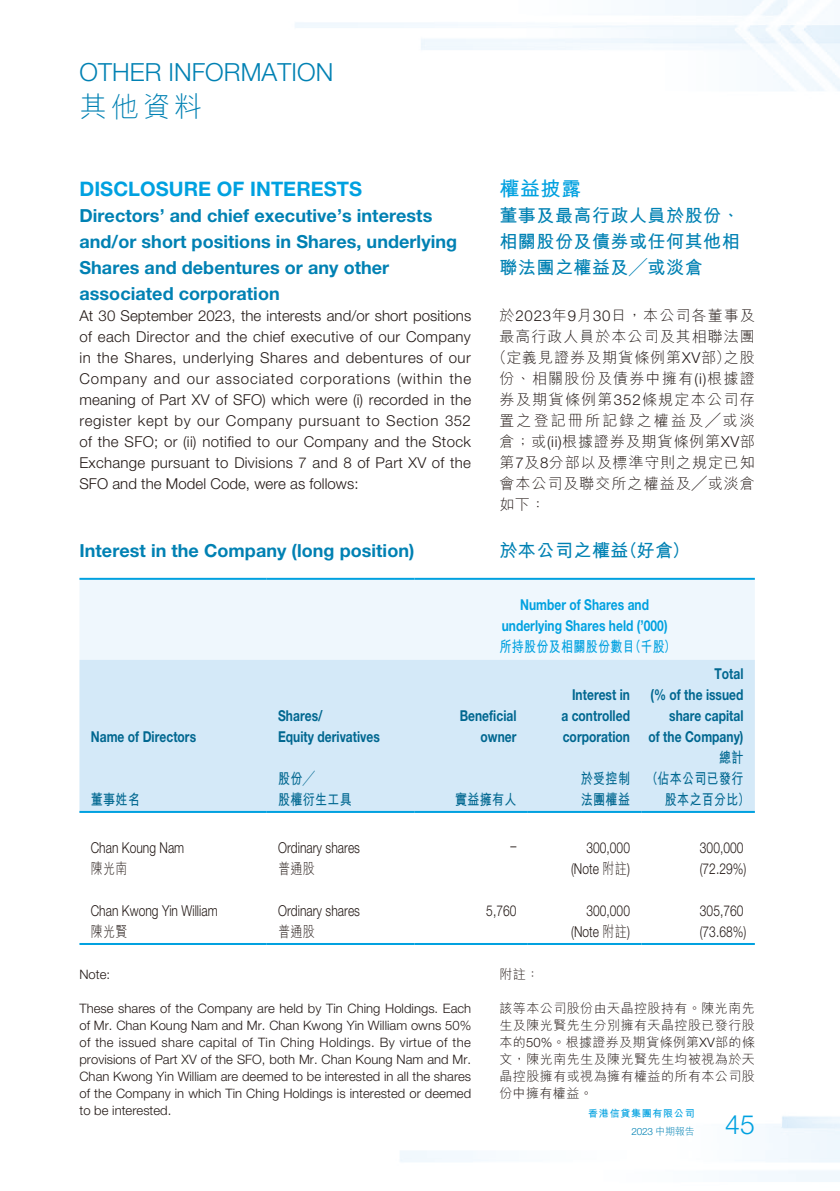
<style>
.page{position:relative;width:840px;height:1191px;background:#fff}
.page>*{position:absolute;margin:0;border:0;box-sizing:border-box;transform-origin:0 0}
.t1{font:300 28px "M Hei HK";color:#0081b3}
.t2{font:300 26.6px "Helvetica Neue LT Std";color:#00a1e0}
.t3{font:300 25px "Helvetica Neue LT Std";letter-spacing:.005em;color:#0081b3}
.t4{font:700 20px "Helvetica Neue LT Std";letter-spacing:.005em;color:#00a1e0}
.t5{font:700 20px "M Hei HK";color:#00a1e0}
.t6{font:700 18px/26px "Helvetica Neue LT Std";letter-spacing:.005em;color:#0081b3}
.t7{font:700 18px/26px "M Hei HK";letter-spacing:.03em;color:#0081b3;text-align:justify}
.t8{font:300 15px/21px "Helvetica Neue LT Std";letter-spacing:.005em;color:#231916;text-align:justify}
.t9{font:700 15px/21px "Helvetica Neue LT Std";letter-spacing:.005em;color:#006790;text-align:right;scale:.8 1}
.t10{font:300 15px "Helvetica Neue LT Std";letter-spacing:.005em;color:#231916;scale:.8 1}
.t11{font:300 15px "M Hei HK";letter-spacing:.065em;color:#231916}
.t12{font:700 15px/21px "Helvetica Neue LT Std";letter-spacing:.005em;color:#00a1e0;text-align:center;scale:.8 1}
.t13{font:700 15px/21px "M Hei HK";letter-spacing:.03em;color:#006790;scale:.8 1}
.t14{font:300 15px "M Hei HK";letter-spacing:.085em;color:#231916}
.t15{font:300 15px "M Hei HK";letter-spacing:.09em;color:#231916}
.t16{font:700 15px "M Hei HK";letter-spacing:.03em;color:#00a1e0;scale:.8 1}
.t17{font:300 15px "M Hei HK";letter-spacing:.145em;color:#231916}
.t18{font:300 15px "M Hei HK";letter-spacing:.065em;color:#231916;scale:.8 1}
.t19{font:300 13px/17px "Helvetica Neue LT Std";letter-spacing:.005em;color:#231916;text-align:justify}
.t20{font:300 13px/17px "M Hei HK";letter-spacing:.035em;color:#231916;text-align:justify}
.t21{font:700 10px "M Hei HK";letter-spacing:.07em;color:#00a1e0}
.t22{font:300 10px "Helvetica Neue LT Std";color:#0081b3}
.s1{font-family:"Helvetica Neue LT Std"}
.s2{font-family:"M Hei HK"}
</style>
<div class="page">
<img style="left:79px;top:0;width:760px;height:1182px">
<div style="left:79px;top:580px;width:675px;height:80px;background:#eff7fd"></div>
<div style="left:79px;top:660px;width:675px;height:151px;background:#d4e9f8"></div>
<hr style="left:79px;top:578px;width:187px;height:2px;background:#00a1e0">
<hr style="left:266px;top:578px;width:148px;height:2px;background:#00a1e0">
<hr style="left:414px;top:578px;width:340px;height:2px;background:#00a1e0">
<hr style="left:79px;top:811px;width:187px;height:2px;background:#00a1e0">
<hr style="left:266px;top:811px;width:148px;height:2px;background:#00a1e0">
<hr style="left:414px;top:811px;width:113px;height:2px;background:#00a1e0">
<hr style="left:527px;top:811px;width:114px;height:2px;background:#00a1e0">
<hr style="left:641px;top:811px;width:113px;height:2px;background:#00a1e0">
<hr style="left:79px;top:943px;width:187px;height:2px;background:#00a1e0">
<hr style="left:266px;top:943px;width:148px;height:2px;background:#00a1e0">
<hr style="left:414px;top:943px;width:113px;height:2px;background:#00a1e0">
<hr style="left:527px;top:943px;width:114px;height:2px;background:#00a1e0">
<hr style="left:641px;top:943px;width:113px;height:2px;background:#00a1e0">
<h3 class="t3" style="left:79px;top:57px;width:255px">OTHER INFORMATION</h3>
<h1 class="t1" style="left:79px;top:93px;width:124px">其他資料</h1>
<h3 class="t4" style="left:79px;top:176px;width:284px">DISCLOSURE OF INTERESTS</h3>
<p class="t6" style="left:79px;top:202px;width:379px">Directors’ and chief executive’s interests and/or short positions in Shares, underlying Shares and debentures or any other associated corporation</p>
<p class="t8" style="left:79px;top:305px;width:393px">At 30 September 2023, the interests and/or short positions of each Director and the chief executive of our Company in the Shares, underlying Shares and debentures of our Company and our associated corporations (within the meaning of Part XV of SFO) which were (i) recorded in the register kept by our Company pursuant to Section 352 of the SFO; or (ii) notified to our Company and the Stock Exchange pursuant to Divisions 7 and 8 of Part XV of the SFO and the Model Code, were as follows:</p>
<p class="t6" style="left:79px;top:537px;width:336px">Interest in the Company (long position)</p>
<h3 class="t5" style="left:499px;top:174px;width:83px">權益披露</h3>
<p class="t7" style="left:499px;top:201px;width:242px">董事及最高行政人員於股份、相關股份及債券或任何其他相聯法團之權益及╱或淡倉</p>
<p class="t11" style="left:499px;top:308px;width:257px">於<span class="s1">2023</span>年<span class="s1">9</span>月<span class="s1">30</span>日，本公司各董事及</p>
<p class="t11" style="left:499px;top:329px;width:257px">最高行政人員於本公司及其相聯法團</p>
<p class="t11" style="left:491px;top:350px;width:264px">（定義見證券及期貨條例第<span class="s1">XV</span>部）之股</p>
<p class="t14" style="left:499px;top:371px;width:257px">份、相關股份及債券中擁有<span class="s1">(i)</span>根據證</p>
<p class="t15" style="left:499px;top:392px;width:257px">券及期貨條例第<span class="s1">352</span>條規定本公司存</p>
<p class="t17" style="left:499px;top:413px;width:257px">置之登記冊所記錄之權益及╱或淡</p>
<p class="t11" style="left:499px;top:434px;width:257px">倉；或<span class="s1">(ii)</span>根據證券及期貨條例第<span class="s1">XV</span>部</p>
<p class="t11" style="left:499px;top:455px;width:257px">第<span class="s1">7</span>及<span class="s1">8</span>分部以及標準守則之規定已知</p>
<p class="t11" style="left:499px;top:476px;width:257px">會本公司及聯交所之權益及╱或淡倉</p>
<p class="t11" style="left:499px;top:497px;width:47px">如下：</p>
<p class="t7" style="left:499px;top:536px;width:192px">於本公司之權益（好倉）</p>
<p class="t12" style="left:501px;top:594px;width:209px">Number of Shares and underlying Shares held (’000)</p>
<p class="t16" style="left:499px;top:636px;width:222px">所持股份及相關股份數目（千股）</p>
<p class="t9" style="left:91px;top:726px;width:133px">Name of Directors</p>
<p class="t13" style="left:91px;top:787px;width:63px">董事姓名</p>
<p class="t9" style="left:278px;top:705px;width:129px;text-align:left">Shares/<br>Equity derivatives</p>
<p class="t9" style="left:459px;top:705px;width:72px">Beneficial owner</p>
<p class="t13" style="left:278px;top:766px;width:94px">股份╱<br>股權衍生工具</p>
<p class="t13" style="left:455px;top:787px;width:78px">實益擁有人</p>
<p class="t9" style="left:561px;top:684px;width:87px;text-align:justify;text-indent:11px">Interest in a controlled corporation</p>
<p class="t13" style="left:580px;top:766px;width:63px">於受控制法團權益</p>
<p class="t9" style="left:648px;top:663px;width:120px">Total<br>(% of the issued share capital<br>of the Company)</p>
<p class="t13" style="left:718px;top:745px;width:32px">總計</p>
<p class="t13" style="left:645px;top:766px;width:123px">（佔本公司已發行</p>
<p class="t13" style="left:664px;top:787px;width:108px">股本之百分比）</p>
<p class="t10" style="left:91px;top:838px;width:118px">Chan Koung Nam</p>
<p class="t10" style="left:278px;top:838px;width:104px">Ordinary shares</p>
<p class="t10" style="left:510px;top:836px;width:9px">–</p>
<p class="t10" style="left:586px;top:838px;width:56px">300,000</p>
<p class="t10" style="left:699px;top:838px;width:56px">300,000</p>
<p class="t18" style="left:91px;top:861px;width:47px">陳光南</p>
<p class="t18" style="left:278px;top:861px;width:47px">普通股</p>
<p class="t10" style="left:570px;top:859px;width:75px">(Note <span class="s2">附註</span>)</p>
<p class="t10" style="left:699px;top:859px;width:60px">(72.29%)</p>
<p class="t10" style="left:91px;top:901px;width:160px">Chan Kwong Yin William</p>
<p class="t10" style="left:278px;top:901px;width:104px">Ordinary shares</p>
<p class="t10" style="left:486px;top:901px;width:39px">5,760</p>
<p class="t10" style="left:586px;top:901px;width:56px">300,000</p>
<p class="t10" style="left:699px;top:901px;width:56px">305,760</p>
<p class="t18" style="left:91px;top:924px;width:47px">陳光賢</p>
<p class="t18" style="left:278px;top:924px;width:47px">普通股</p>
<p class="t10" style="left:570px;top:922px;width:75px">(Note <span class="s2">附註</span>)</p>
<p class="t10" style="left:699px;top:922px;width:60px">(73.68%)</p>
<p class="t19" style="left:79px;top:965px;width:32px">Note:</p>
<p class="t19" style="left:79px;top:999px;width:393px">These shares of the Company are held by Tin Ching Holdings. Each of Mr. Chan Koung Nam and Mr. Chan Kwong Yin William owns 50% of the issued share capital of Tin Ching Holdings. By virtue of the provisions of Part XV of the SFO, both Mr. Chan Koung Nam and Mr.<br>Chan Kwong Yin William are deemed to be interested in all the shares of the Company in which Tin Ching Holdings is interested or deemed to be interested.</p>
<p class="t20" style="left:499px;top:965px;width:41px">附註：</p>
<p class="t20" style="left:499px;top:999px;width:257px">該等本公司股份由天晶控股持有。陳光南先生及陳光賢先生分別擁有天晶控股已發行股本的<span class="s1">50%</span>。根據證券及期貨條例第<span class="s1">XV</span>部的條文，陳光南先生及陳光賢先生均被視為於天晶控股擁有或視為擁有權益的所有本公司股份中擁有權益。</p>
<p class="t21" style="left:588px;top:1106px;width:108px">香港信貸集團有限公司</p>
<p class="t22" style="left:631px;top:1125px;width:65px">2023 <span class="s2">中期報告</span></p>
<h2 class="t2" style="left:724px;top:1108px;width:31px">45</h2>
</div>
